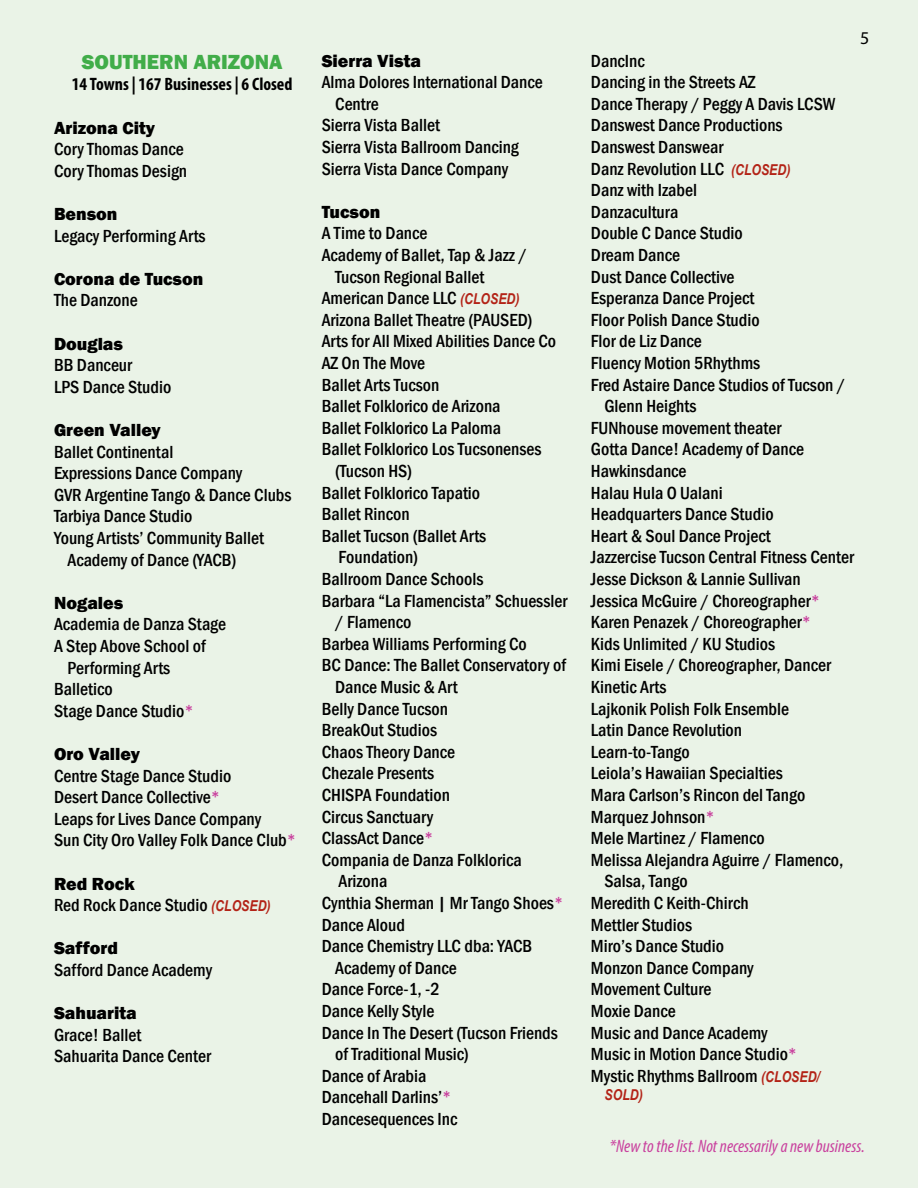
<style>
.page{position:relative;width:918px;height:1188px;background:#eaf3e7}
.page>*{position:absolute;margin:0;border:0;box-sizing:border-box;transform-origin:0 0}
.t1{font:800 21px "Franklin Gothic";color:#41ad49}
.t2{font:500 condensed 18px/21.6px "Franklin Gothic";color:#000}
.t3{font:800 18px "Franklin Gothic";color:#000}
.t4{font:italic condensed 18px "Myriad Pro";color:#c9419e}
.t5{font:700 condensed 18px "Myriad Pro";color:#000}
.t6{font:18px "Myriad Pro";color:#000}
.t7{font:italic 700 15px "Arial Narrow";color:#b32317}
.s1{color:#c9419e}
.s2{font-weight:800;font-stretch:normal}
.s3{font-family:"Arial Narrow";font-weight:700;font-style:italic;font-stretch:normal;font-size:15px;color:#b32317}
</style>
<div class="page">
<p class="t1" style="left:82px;top:48px;width:202px">SOUTHERN ARIZONA</p>
<p class="t5" style="left:72px;top:73px;width:222px">14 Towns | 167 Businesses | 6 Closed</p>
<p class="t3" style="left:54px;top:116px;width:103px">Arizona City</p>
<p class="t2" style="left:54px;top:138px;width:135px">Cory Thomas Dance<br>Cory Thomas Design</p>
<p class="t3" style="left:54px;top:202px;width:65px">Benson</p>
<p class="t2" style="left:54px;top:225px;width:153px">Legacy Performing Arts</p>
<p class="t3" style="left:54px;top:267px;width:151px">Corona de Tucson</p>
<p class="t2" style="left:54px;top:289px;width:85px">The Danzone</p>
<p class="t3" style="left:54px;top:332px;width:71px">Douglas</p>
<p class="t2" style="left:54px;top:354px;width:119px">BB Danceur<br>LPS Dance Studio</p>
<p class="t3" style="left:54px;top:418px;width:108px">Green Valley</p>
<p class="t2" style="left:54px;top:441px;width:121px">Ballet Continental</p>
<p class="t2" style="left:54px;top:462px;width:190px">Expressions Dance Company</p>
<p class="t2" style="left:54px;top:484px;width:239px">GVR Argentine Tango &amp; Dance Clubs</p>
<p class="t2" style="left:54px;top:505px;width:140px">Tarbiya Dance Studio</p>
<p class="t2" style="left:54px;top:527px;width:212px">Young Artists’ Community Ballet</p>
<p class="t2" style="left:67px;top:549px;width:170px">Academy of Dance (YACB)</p>
<p class="t3" style="left:54px;top:591px;width:71px">Nogales</p>
<p class="t2" style="left:54px;top:613px;width:174px">Academia de Danza Stage</p>
<p class="t2" style="left:54px;top:635px;width:153px">A Step Above School of</p>
<p class="t2" style="left:67px;top:657px;width:104px">Performing Arts</p>
<p class="t2" style="left:54px;top:678px;width:60px">Balletico</p>
<p class="t2" style="left:54px;top:700px;width:141px">Stage Dance Studio<span class="s1">*</span></p>
<p class="t3" style="left:54px;top:742px;width:87px">Oro Valley</p>
<p class="t2" style="left:54px;top:765px;width:244px">Centre Stage Dance Studio<br>Desert Dance Collective<span class="s1">*<br></span>Leaps for Lives Dance Company<br>Sun City Oro Valley Folk Dance Club<span class="s1">*</span></p>
<p class="t2" style="left:54px;top:873px;width:218px"><span class="s2">Red Rock<br></span>Red Rock Dance Studio <span class="s3">(CLOSED)</span></p>
<p class="t3" style="left:54px;top:937px;width:66px">Safford</p>
<p class="t2" style="left:54px;top:959px;width:160px">Safford Dance Academy</p>
<p class="t3" style="left:54px;top:1001px;width:84px">Sahuarita</p>
<p class="t2" style="left:54px;top:1024px;width:159px">Grace! Ballet<br>Sahuarita Dance Center</p>
<p class="t3" style="left:322px;top:49px;width:101px">Sierra Vista</p>
<p class="t2" style="left:322px;top:71px;width:223px">Alma Dolores International Dance</p>
<p class="t2" style="left:335px;top:93px;width:45px">Centre</p>
<p class="t2" style="left:322px;top:114px;width:120px">Sierra Vista Ballet</p>
<p class="t2" style="left:322px;top:136px;width:199px">Sierra Vista Ballroom Dancing</p>
<p class="t2" style="left:322px;top:158px;width:188px">Sierra Vista Dance Company</p>
<p class="t3" style="left:322px;top:200px;width:60px">Tucson</p>
<p class="t2" style="left:322px;top:222px;width:107px">A Time to Dance</p>
<p class="t2" style="left:322px;top:244px;width:207px">Academy of Ballet, Tap &amp; Jazz /</p>
<p class="t2" style="left:335px;top:266px;width:151px">Tucson Regional Ballet</p>
<p class="t2" style="left:322px;top:287px;width:199px">American Dance LLC <span class="s3">(CLOSED)</span></p>
<p class="t2" style="left:322px;top:309px;width:212px">Arizona Ballet Theatre (PAUSED)</p>
<p class="t2" style="left:322px;top:330px;width:236px">Arts for All Mixed Abilities Dance Co</p>
<p class="t2" style="left:322px;top:352px;width:105px">AZ On The Move</p>
<p class="t2" style="left:322px;top:374px;width:119px">Ballet Arts Tucson</p>
<p class="t2" style="left:322px;top:395px;width:180px">Ballet Folklorico de Arizona</p>
<p class="t2" style="left:322px;top:417px;width:181px">Ballet Folklorico La Paloma</p>
<p class="t2" style="left:322px;top:438px;width:221px">Ballet Folklorico Los Tucsonenses</p>
<p class="t2" style="left:335px;top:460px;width:78px">(Tucson HS)</p>
<p class="t2" style="left:322px;top:482px;width:160px">Ballet Folklorico Tapatio</p>
<p class="t2" style="left:322px;top:503px;width:90px">Ballet Rincon</p>
<p class="t2" style="left:322px;top:525px;width:166px">Ballet Tucson (Ballet Arts</p>
<p class="t2" style="left:339px;top:546px;width:81px">Foundation)</p>
<p class="t2" style="left:322px;top:568px;width:163px">Ballroom Dance Schools</p>
<p class="t2" style="left:322px;top:590px;width:247px">Barbara “La Flamencista” Schuessler</p>
<p class="t2" style="left:335px;top:611px;width:78px">/ Flamenco</p>
<p class="t2" style="left:322px;top:633px;width:207px">Barbea Williams Performing Co</p>
<p class="t2" style="left:322px;top:654px;width:246px">BC Dance: The Ballet Conservatory of</p>
<p class="t2" style="left:335px;top:676px;width:124px">Dance Music &amp; Art</p>
<p class="t2" style="left:322px;top:698px;width:128px">Belly Dance Tucson</p>
<p class="t2" style="left:322px;top:719px;width:117px">BreakOut Studios</p>
<p class="t2" style="left:322px;top:741px;width:135px">Chaos Theory Dance</p>
<p class="t2" style="left:322px;top:762px;width:114px">Chezale Presents</p>
<p class="t2" style="left:322px;top:784px;width:130px">CHISPA Foundation</p>
<p class="t2" style="left:322px;top:806px;width:113px">Circus Sanctuary</p>
<p class="t2" style="left:322px;top:827px;width:113px">ClassAct Dance<span class="s1">*</span></p>
<p class="t2" style="left:322px;top:849px;width:201px">Compania de Danza Folklorica</p>
<p class="t2" style="left:339px;top:870px;width:50px">Arizona</p>
<p class="t2" style="left:322px;top:892px;width:243px">Cynthia Sherman | Mr Tango Shoes<span class="s1">*</span></p>
<p class="t2" style="left:322px;top:914px;width:85px">Dance Aloud</p>
<p class="t2" style="left:322px;top:935px;width:212px">Dance Chemistry LLC dba: YACB</p>
<p class="t2" style="left:335px;top:957px;width:123px">Academy of Dance</p>
<p class="t2" style="left:322px;top:978px;width:119px">Dance Force-1, -2</p>
<p class="t2" style="left:322px;top:1000px;width:114px">Dance Kelly Style</p>
<p class="t2" style="left:322px;top:1022px;width:238px">Dance In The Desert (Tucson Friends</p>
<p class="t2" style="left:335px;top:1043px;width:135px">of Traditional Music)</p>
<p class="t2" style="left:322px;top:1065px;width:106px">Dance of Arabia</p>
<p class="t2" style="left:322px;top:1086px;width:131px">Dancehall Darlins’<span class="s1">*</span></p>
<p class="t2" style="left:322px;top:1108px;width:137px">Dancesequences Inc</p>
<p class="t6" style="left:860px;top:27px;width:11px">5</p>
<p class="t2" style="left:591px;top:50px;width:55px">DancInc</p>
<p class="t2" style="left:591px;top:71px;width:166px">Dancing in the Streets AZ</p>
<p class="t2" style="left:591px;top:93px;width:246px">Dance Therapy / Peggy A Davis LCSW</p>
<p class="t2" style="left:591px;top:114px;width:193px">Danswest Dance Productions</p>
<p class="t2" style="left:591px;top:136px;width:134px">Danswest Danswear</p>
<p class="t2" style="left:591px;top:158px;width:201px">Danz Revolution LLC <span class="s3">(CLOSED)</span></p>
<p class="t2" style="left:591px;top:179px;width:108px">Danz with Izabel</p>
<p class="t2" style="left:591px;top:201px;width:89px">Danzacultura</p>
<p class="t2" style="left:591px;top:222px;width:153px">Double C Dance Studio</p>
<p class="t2" style="left:591px;top:244px;width:91px">Dream Dance</p>
<p class="t2" style="left:591px;top:266px;width:145px">Dust Dance Collective</p>
<p class="t2" style="left:591px;top:287px;width:165px">Esperanza Dance Project</p>
<p class="t2" style="left:591px;top:309px;width:170px">Floor Polish Dance Studio</p>
<p class="t2" style="left:591px;top:330px;width:113px">Flor de Liz Dance</p>
<p class="t2" style="left:591px;top:352px;width:171px">Fluency Motion 5Rhythms</p>
<p class="t2" style="left:591px;top:374px;width:256px">Fred Astaire Dance Studios of Tucson /</p>
<p class="t2" style="left:604px;top:395px;width:94px">Glenn Heights</p>
<p class="t2" style="left:591px;top:417px;width:192px">FUNhouse movement theater</p>
<p class="t2" style="left:591px;top:438px;width:215px">Gotta Dance! Academy of Dance</p>
<p class="t2" style="left:591px;top:460px;width:97px">Hawkinsdance</p>
<p class="t2" style="left:591px;top:482px;width:133px">Halau Hula O Ualani</p>
<p class="t2" style="left:591px;top:503px;width:184px">Headquarters Dance Studio</p>
<p class="t2" style="left:591px;top:525px;width:181px">Heart &amp; Soul Dance Project</p>
<p class="t2" style="left:591px;top:546px;width:265px">Jazzercise Tucson Central Fitness Center</p>
<p class="t2" style="left:591px;top:568px;width:211px">Jesse Dickson &amp; Lannie Sullivan</p>
<p class="t2" style="left:591px;top:590px;width:230px">Jessica McGuire / Choreographer<span class="s1">*</span></p>
<p class="t2" style="left:591px;top:611px;width:222px">Karen Penazek / Choreographer<span class="s1">*</span></p>
<p class="t2" style="left:591px;top:633px;width:186px">Kids Unlimited / KU Studios</p>
<p class="t2" style="left:591px;top:654px;width:242px">Kimi Eisele / Choreographer, Dancer</p>
<p class="t2" style="left:591px;top:676px;width:77px">Kinetic Arts</p>
<p class="t2" style="left:591px;top:698px;width:200px">Lajkonik Polish Folk Ensemble</p>
<p class="t2" style="left:591px;top:719px;width:153px">Latin Dance Revolution</p>
<p class="t2" style="left:591px;top:741px;width:100px">Learn-to-Tango</p>
<p class="t2" style="left:591px;top:762px;width:193px">Leiola’s Hawaiian Specialties</p>
<p class="t2" style="left:591px;top:784px;width:216px">Mara Carlson’s Rincon del Tango</p>
<p class="t2" style="left:591px;top:806px;width:125px">Marquez Johnson<span class="s1">*</span></p>
<p class="t2" style="left:591px;top:827px;width:175px">Mele Martinez / Flamenco</p>
<p class="t2" style="left:591px;top:849px;width:254px">Melissa Alejandra Aguirre / Flamenco,</p>
<p class="t2" style="left:604px;top:870px;width:85px">Salsa, Tango</p>
<p class="t2" style="left:591px;top:892px;width:159px">Meredith C Keith-Chirch</p>
<p class="t2" style="left:591px;top:914px;width:103px">Mettler Studios</p>
<p class="t2" style="left:591px;top:935px;width:135px">Miro’s Dance Studio</p>
<p class="t2" style="left:591px;top:957px;width:164px">Monzon Dance Company</p>
<p class="t2" style="left:591px;top:978px;width:122px">Movement Culture</p>
<p class="t2" style="left:591px;top:1000px;width:86px">Moxie Dance</p>
<p class="t2" style="left:591px;top:1022px;width:178px">Music and Dance Academy</p>
<p class="t2" style="left:591px;top:1043px;width:208px">Music in Motion Dance Studio<span class="s1">*</span></p>
<p class="t2" style="left:591px;top:1065px;width:231px">Mystic Rhythms Ballroom <span class="s3">(CLOSED/</span></p>
<p class="t7" style="left:605px;top:1083px;width:40px">SOLD)</p>
<p class="t4" style="left:610px;top:1135px;width:257px">*New to the list. Not necessarily a new business.</p>
</div>
